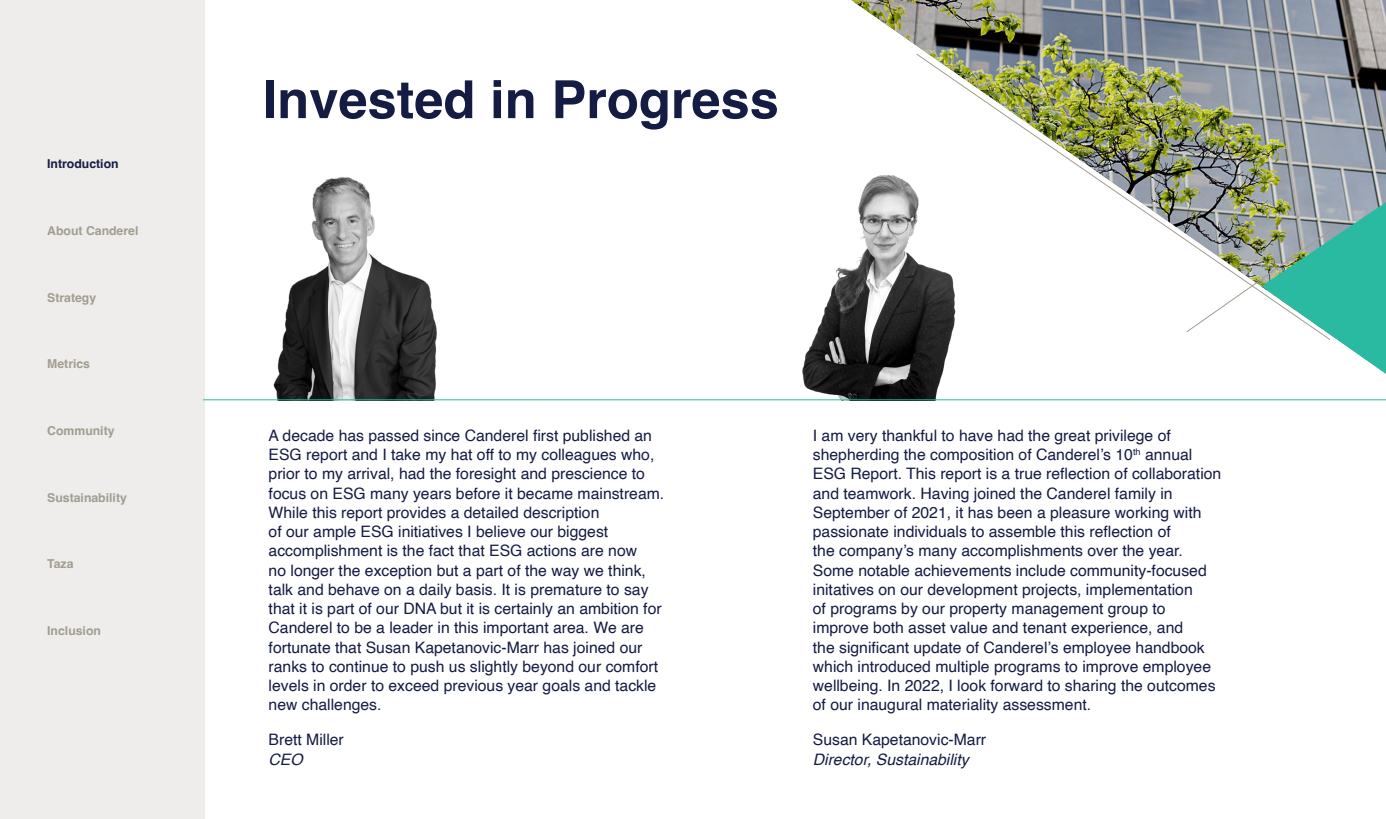
<style>
.page{position:relative;width:1386px;height:819px;background:#fff}
.page>*{position:absolute;margin:0;border:0;box-sizing:border-box;transform-origin:0 0}
.t1{font:700 52.5px "Helvetica";color:#151c44}
.t2{font:15.75px/19.2px "Helvetica";color:#151c44}
.t3{font:italic 15.75px "Helvetica";color:#151c44}
.t4{font:700 12.25px "Helvetica";color:#a19d90}
.t5{font:700 12.25px "Helvetica";color:#151c44}
</style>
<div class="page">
<img style="left:854px;top:0;width:532px;height:202px">
<svg style="left:1329px;top:202px;width:57px;height:172px;background:#50bfad"></svg>
<svg style="left:1186px;top:0;width:143px;height:53px;background:#8b94a2"></svg>
<img style="left:915px;top:53px;width:414px;height:348px">
<img style="left:273px;top:177px;width:164px;height:222px">
<img style="left:802px;top:156px;width:171px;height:243px">
<div style="left:0;top:0;width:205px;height:819px;background:#efedeb"></div>
<hr style="left:203px;top:399px;width:1183px;height:1px;background:#2abaa1">
<p class="t5" style="left:47px;top:157px;width:73px">Introduction</p>
<p class="t4" style="left:47px;top:223px;width:93px">About Canderel</p>
<p class="t4" style="left:47px;top:290px;width:51px">Strategy</p>
<p class="t4" style="left:47px;top:357px;width:44px">Metrics</p>
<p class="t4" style="left:47px;top:423px;width:69px">Community</p>
<p class="t4" style="left:47px;top:490px;width:81px">Sustainability</p>
<p class="t4" style="left:47px;top:556px;width:28px">Taza</p>
<p class="t4" style="left:47px;top:623px;width:55px">Inclusion</p>
<h1 class="t1" style="left:262px;top:68px;width:518px">Invested in Progress</h1>
<p class="t2" style="left:269px;top:426px;width:397px">A decade has passed since Canderel first published an ESG report and I take my hat off to my colleagues who, prior to my arrival, had the foresight and prescience to focus on ESG many years before it became mainstream.<br>While this report provides a detailed description<br>of our ample ESG initiatives I believe our biggest accomplishment is the fact that ESG actions are now<br>no longer the exception but a part of the way we think, talk and behave on a daily basis. It is premature to say that it is part of our DNA but it is certainly an ambition for Canderel to be a leader in this important area. We are fortunate that Susan Kapetanovic-Marr has joined our ranks to continue to push us slightly beyond our comfort levels in order to exceed previous year goals and tackle new challenges.</p>
<p class="t2" style="left:269px;top:731px;width:77px">Brett Miller</p>
<p class="t3" style="left:269px;top:747px;width:36px">CEO</p>
<p class="t2" style="left:813px;top:426px;width:410px">I am very thankful to have had the great privilege of shepherding the composition of Canderel’s 10<sup>th</sup> annual ESG Report. This report is a true reflection of collaboration and teamwork. Having joined the Canderel family in September of 2021, it has been a pleasure working with passionate individuals to assemble this reflection of<br>the company’s many accomplishments over the year.<br>Some notable achievements include community-focused initatives on our development projects, implementation<br>of programs by our property management group to improve both asset value and tenant experience, and<br>the significant update of Canderel’s employee handbook which introduced multiple programs to improve employee wellbeing. In 2022, I look forward to sharing the outcomes of our inaugural materiality assessment.</p>
<p class="t2" style="left:813px;top:731px;width:175px">Susan Kapetanovic-Marr</p>
<p class="t3" style="left:813px;top:747px;width:157px">Director, Sustainability</p>
</div>
